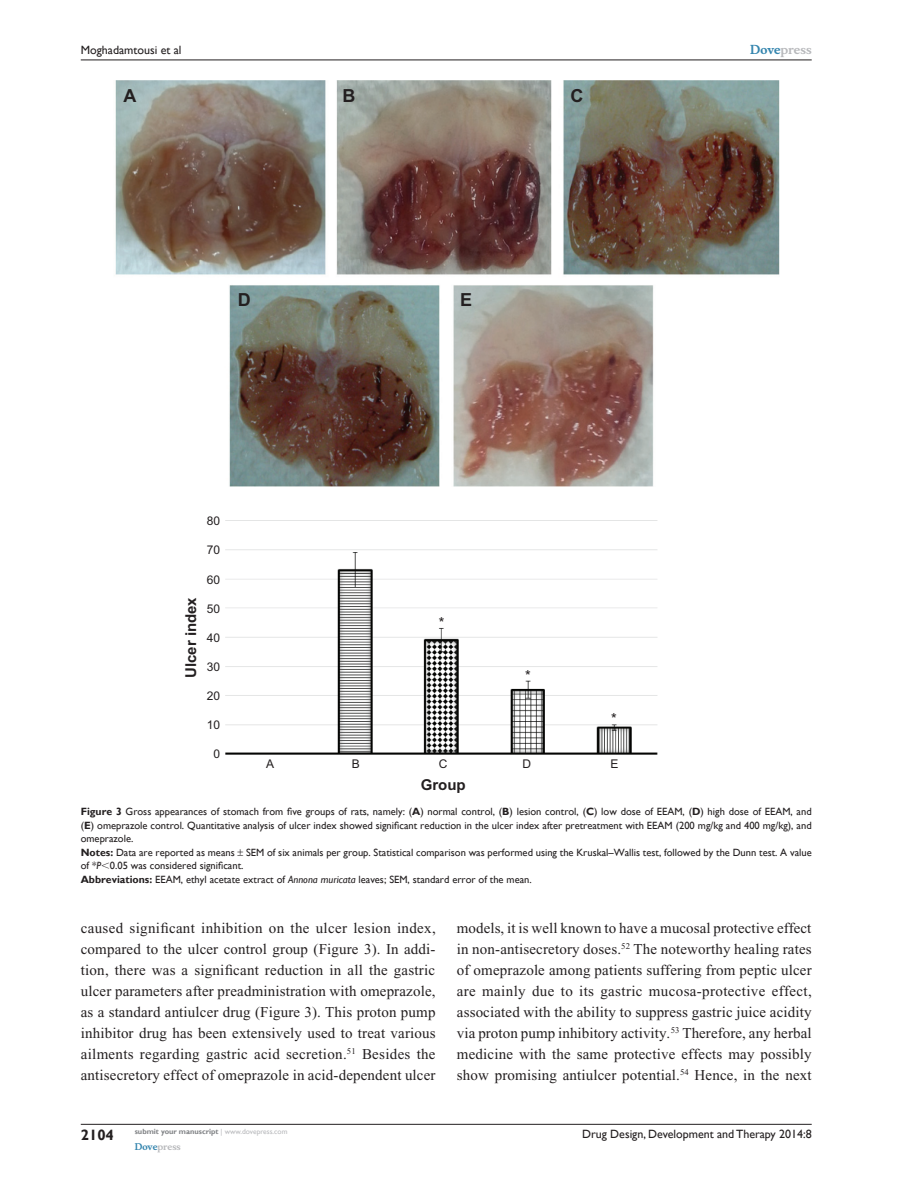
<style>
.page{position:relative;width:918px;height:1188px;background:#fff}
.page>*{position:absolute;margin:0;border:0;box-sizing:border-box;transform-origin:0 0}
.t1{font:700 18px "Arial";color:#231f20}
.Tx{font:15px/21px "Times New Roman";letter-spacing:.01em;color:#231f20;text-align:justify}
.t2{font:700 15px "Arial";color:#231f20}
.t3{font:700 15px "Gill Sans";color:#231f20}
.t4{font:15px "Arial";color:#231f20}
.t5{font:12px "Gill Sans";color:#231f20}
.t6{font:12px "Arial";color:#231f20}
.t7{font:700 12px "Musee";color:#b8b9bc}
.FigC{font:10.5px/13.5px "Gill Sans";color:#231f20;text-align:justify}
.FigSNRI{font:10.5px/13.5px "Gill Sans";color:#231f20}
.t8{font:700 9px "Musee";color:#b8b9bc}
.t9{font:700 7.5px "Gill Sans";color:#808285}
.s1{color:#3485ae}
.s2{font-weight:700}
.s3{font-style:italic}
.s4{font-family:"Mathematical Pi One"}
.s5{font-weight:400;color:#b8b9bc}
</style>
<div class="page">
<hr style="left:81px;top:1124px;width:731px;height:1px;background:#231f20">
<hr style="left:81px;top:60px;width:731px;height:1px;background:#231f20">
<img style="left:226px;top:549px;width:432px;height:206px">
<img style="left:115px;top:81px;width:664px;height:406px">
<p class="t5" style="left:81px;top:43px;width:102px">Moghadamtousi et al</p>
<p class="t1" style="left:123px;top:84px;width:14px">A</p>
<p class="t1" style="left:342px;top:84px;width:14px">B</p>
<p class="t1" style="left:571px;top:84px;width:14px">C</p>
<p class="t1" style="left:238px;top:287px;width:14px">D</p>
<p class="t1" style="left:460px;top:287px;width:14px">E</p>
<p class="t2" style="left:181px;top:678px;width:82px;rotate:-90deg">Ulcer index</p>
<p class="t6" style="left:207px;top:513px;width:15px">80</p>
<p class="t6" style="left:207px;top:542px;width:15px">70</p>
<p class="t6" style="left:207px;top:571px;width:15px">60</p>
<p class="t6" style="left:207px;top:601px;width:15px">50</p>
<p class="t6" style="left:207px;top:630px;width:15px">40</p>
<p class="t6" style="left:207px;top:659px;width:15px">30</p>
<p class="t6" style="left:207px;top:688px;width:15px">20</p>
<p class="t6" style="left:207px;top:717px;width:15px">10</p>
<p class="t6" style="left:214px;top:746px;width:8px">0</p>
<p class="t4" style="left:439px;top:613px;width:7px">*</p>
<p class="t4" style="left:525px;top:666px;width:7px">*</p>
<p class="t4" style="left:611px;top:709px;width:7px">*</p>
<p class="t6" style="left:266px;top:756px;width:10px">A</p>
<p class="t6" style="left:352px;top:756px;width:10px">B</p>
<p class="t6" style="left:439px;top:756px;width:10px">C</p>
<p class="t6" style="left:523px;top:756px;width:10px">D</p>
<p class="t6" style="left:610px;top:756px;width:10px">E</p>
<p class="t2" style="left:421px;top:775px;width:46px">Group</p>
<p class="t7" style="left:750px;top:43px;width:63px"><span class="s1">Dove</span>press</p>
<p class="FigC" style="left:81px;top:805px;width:732px"><span class="s2">Figure 3</span> Gross appearances of stomach from five groups of rats, namely: (<span class="s2">A</span>) normal control, (<span class="s2">B</span>) lesion control, (<span class="s2">C</span>) low dose of EEAM, (<span class="s2">D</span>) high dose of EEAM, and (<span class="s2">E</span>) omeprazole control. Quantitative analysis of ulcer index showed significant reduction in the ulcer index after pretreatment with EEAM (200 mg/kg and 400 mg/kg), and omeprazole.</p>
<p class="FigSNRI" style="left:81px;top:846px;width:732px"><span class="s2">Notes:</span> Data are reported as means SEM of six animals per group. Statistical comparison was performed using the Kruskal–Wallis test, followed by the Dunn test. A value of *<span class="s3">P</span><span class="s4">,</span>0.05 was considered significant.</p>
<p class="FigSNRI" style="left:81px;top:873px;width:452px"><span class="s2">Abbreviations:</span> EEAM, ethyl acetate extract of <span class="s3">Annona muricata</span> leaves; SE M, standard error of the mean.</p>
<p class="Tx" style="left:81px;top:917px;width:357px">caused significant inhibition on the ulcer lesion index, compared to the ulcer control group (Figure 3). In addi&shy;tion, there was a significant reduction in all the gastric ulcer parameters after preadministration with omeprazole, as a standard antiulcer drug (Figure 3). This proton pump inhibitor drug has been extensively used to treat various ailments regarding gastric acid secretion.<sup>51</sup> Besides the antisecretory effect of omeprazole in acid-dependent ulcer</p>
<p class="Tx" style="left:457px;top:917px;width:356px">models, it is well known to have a mucosal protective effect in non-antisecretory doses.<sup>52</sup> The noteworthy healing rates of omeprazole among patients suffering from peptic ulcer are mainly due to its gastric mucosa-protective effect, associated with the ability to suppress gastric juice acidity via proton pump inhibitory activity.<sup>53</sup> Therefore, any herbal medicine with the same protective effects may possibly show promising antiulcer potential.<sup>54</sup> Hence, in the next</p>
<p class="t3" style="left:81px;top:1126px;width:35px">2104</p>
<p class="t9" style="left:135px;top:1127px;width:154px">submit your manuscript <span class="s5">| www.dovepress.com</span></p>
<p class="t8" style="left:135px;top:1141px;width:48px"><span class="s1">Dove</span>press</p>
<p class="t5" style="left:582px;top:1127px;width:231px">Drug Design, Development and Therapy 2014:8</p>
</div>
